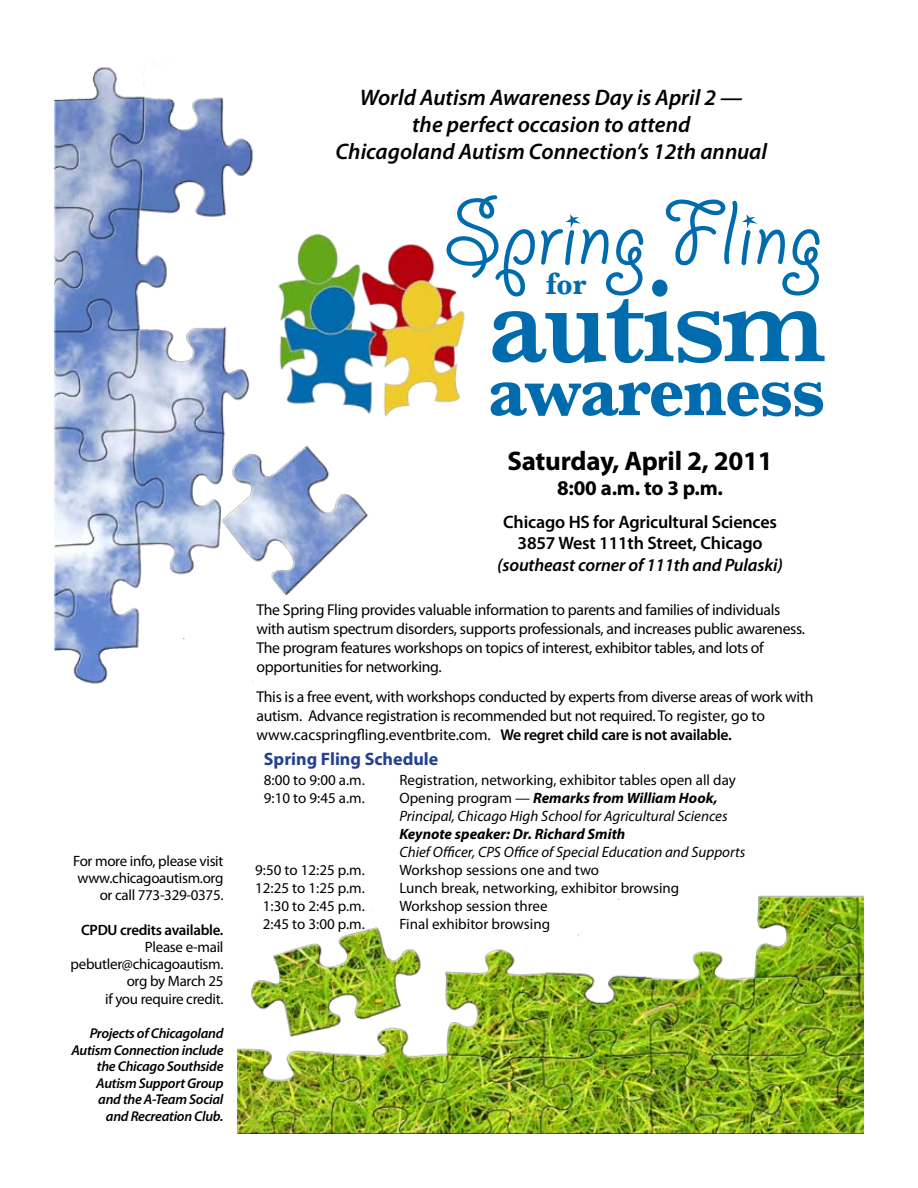
<style>
.page{position:relative;width:918px;height:1188px;background:#fff}
.page>*{position:absolute;margin:0;border:0;box-sizing:border-box;transform-origin:0 0}
.t1{font:600 120.3px "Baskerville";letter-spacing:-.025em;color:#006cad;scale:.9 1}
.t2{font:101.55px "Giddyup Std";color:#006cad}
.t3{font:700 78.9px "Baskerville";letter-spacing:-.025em;color:#006cad;scale:.9 1}
.t4{font:700 32.1px "Baskerville";color:#006cad;scale:.9 1}
.t5{font:700 27px "Myriad Pro";letter-spacing:-.01em;color:#000}
.t6{font:italic 600 22.5px/27px "Myriad Pro";color:#000;text-align:center}
.t7{font:700 21px "Myriad Pro";color:#000}
.t8{font:600 18px/21.6px "Myriad Pro";letter-spacing:-.01em;color:#000;text-align:center}
.t9{font:italic 600 18px "Myriad Pro";letter-spacing:-.01em;color:#000}
.t10{font:700 18px "Myriad Pro";color:#25408f}
.t11{font:15.75px/18.9px "Myriad Pro";letter-spacing:-.02em;color:#000}
.t12{font:15px/17.2px "Myriad Pro";letter-spacing:-.005em;color:#000;text-align:right}
.t13{font:italic 15px/18px "Myriad Pro";color:#000}
.t14{font:italic 700 15px "Myriad Pro";color:#000}
.t15{font:600 15px "Myriad Pro";letter-spacing:-.02em;color:#000}
.t16{font:italic 600 14.25px/16.5px "Myriad Pro";letter-spacing:-.02em;color:#000;text-align:right}
.s1{font-weight:600}
.s2{font-style:normal}
.s3{font-weight:700}
</style>
<div class="page">
<img style="left:378px;top:244px;width:87px;height:173px">
<svg style="left:438px;top:244px;width:27px;height:60px"></svg>
<img style="left:55px;top:67px;width:323px;height:617px">
<img style="left:237px;top:895px;width:627px;height:238px">
<p class="t12" style="left:73px;top:852px;width:152px">For more info, please visit www.chicagoautism.org or call 773-329-0375.</p>
<p class="t15" style="left:81px;top:920px;width:144px">CPDU credits available.</p>
<p class="t12" style="left:71px;top:938px;width:154px">Please e-mail pebutler@chicagoautism. org by March 25<br>if you require credit.</p>
<p class="t16" style="left:71px;top:1025px;width:154px">Projects of Chicagoland<br>Autism Connection include the Chicago Southside<br>Autism Support Group and the A-Team Social<br>and Recreation Club.</p>
<h3 class="t6" style="left:335px;top:84px;width:433px">World Autism Awareness Day is April 2 —<br>the perfect occasion to attend<br>Chicagoland Autism Connection’s 12th annual</h3>
<h2 class="t2" style="left:443px;top:178px;width:380px">Spring Fling</h2>
<h3 class="t4" style="left:546px;top:265px;width:46px">for</h3>
<h1 class="t1" style="left:488px;top:251px;width:376px">autism</h1>
<h3 class="t3" style="left:487px;top:343px;width:378px">awareness</h3>
<h3 class="t5" style="left:507px;top:444px;width:267px">Saturday, April 2, 2011</h3>
<h3 class="t7" style="left:557px;top:475px;width:167px">8:00 a.m. to 3 p.m.</h3>
<p class="t8" style="left:503px;top:511px;width:275px">Chicago HS for Agricultural Sciences<br>3857 West 111th Street, Chicago</p>
<p class="t9" style="left:497px;top:554px;width:287px">(southeast corner of 111th and Pulaski)</p>
<p class="t11" style="left:256px;top:600px;width:550px">The Spring Fling provides valuable information to parents and families of individuals with autism spectrum disorders, supports professionals, and increases public awareness.<br>The program features workshops on topics of interest, exhibitor tables, and lots of opportunities for networking.</p>
<p class="t11" style="left:256px;top:687px;width:558px">This is a free event, with workshops conducted by experts from diverse areas of work with autism. Advance registration is recommended but not required. To register, go to www.cacspringfling.eventbrite.com. <span class="s1">We regret child care is not available.</span></p>
<p class="t10" style="left:264px;top:748px;width:176px">Spring Fling Schedule</p>
<p class="t12" style="left:264px;top:771px;width:102px">8:00 to 9:00 a.m.</p>
<p class="t12" style="left:399px;top:771px;width:338px">Registration, networking, exhibitor tables open all day</p>
<p class="t12" style="left:264px;top:789px;width:102px">9:10 to 9:45 a.m.</p>
<p class="t13" style="left:399px;top:789px;width:330px"><span class="s2">Opening program —</span> <span class="s3">Remarks from William Hook,<br></span>Principal, Chicago High School for Agricultural Sciences</p>
<p class="t14" style="left:399px;top:824px;width:228px">Keynote speaker: Dr. Richard Smith</p>
<p class="t13" style="left:399px;top:843px;width:348px">Chief Officer, CPS Office of Special Education and Supports</p>
<p class="t12" style="left:255px;top:861px;width:111px">9:50 to 12:25 p.m.</p>
<p class="t12" style="left:399px;top:861px;width:201px">Workshop sessions one and two</p>
<p class="t12" style="left:255px;top:879px;width:111px">12:25 to 1:25 p.m.</p>
<p class="t12" style="left:399px;top:879px;width:281px">Lunch break, networking, exhibitor browsing</p>
<p class="t12" style="left:263px;top:897px;width:103px">1:30 to 2:45 p.m.</p>
<p class="t12" style="left:399px;top:897px;width:150px">Workshop session three</p>
<p class="t12" style="left:263px;top:915px;width:103px">2:45 to 3:00 p.m.</p>
<p class="t12" style="left:399px;top:915px;width:152px">Final exhibitor browsing</p>
</div>
